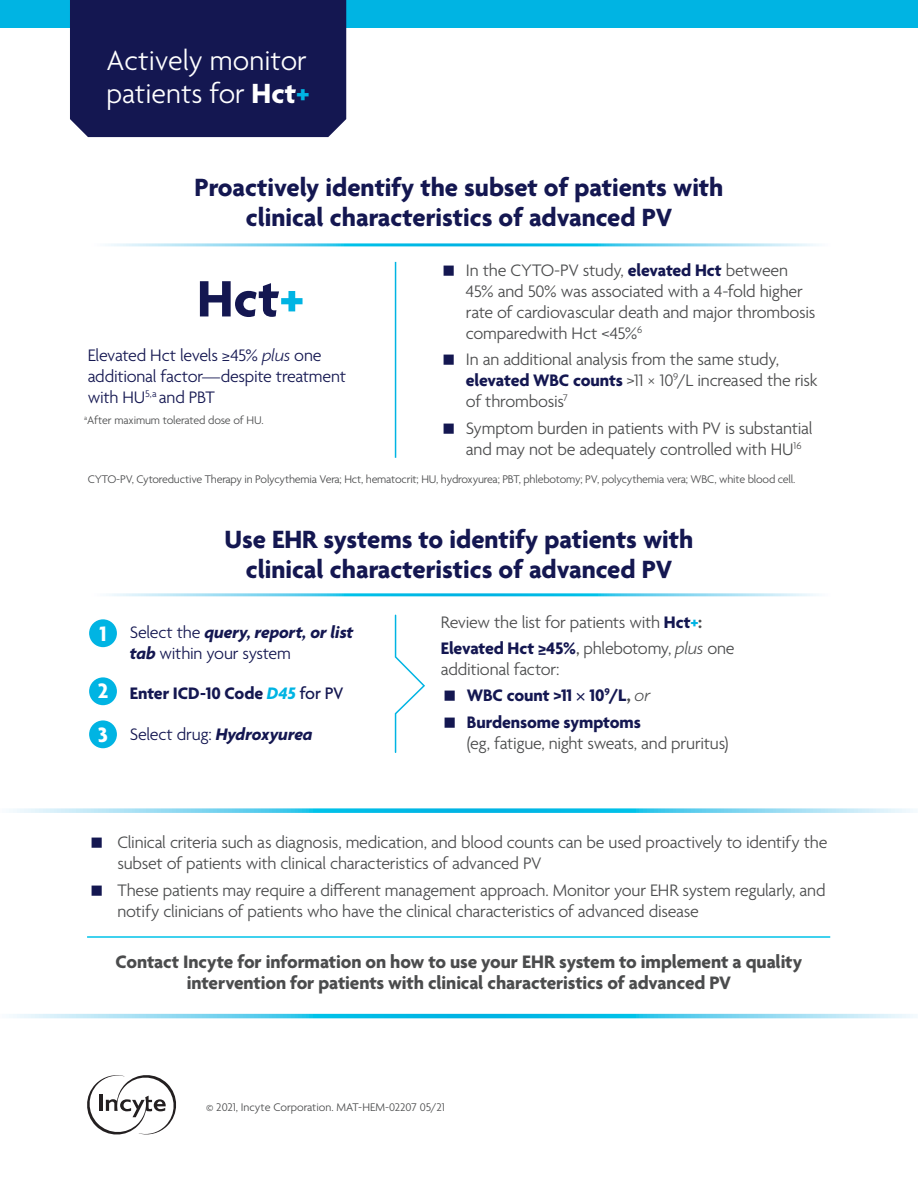
<style>
.page{position:relative;width:918px;height:1188px;background:#fff}
.page>*{position:absolute;margin:0;border:0;box-sizing:border-box;transform-origin:0 0}
.F_subhead{font:700 55.35px "Agenda";color:#141751}
.F_subhead-2{font:300 30px/33px "Agenda";color:#fff}
.F_subhead-3{font:700 27px/30px "Agenda";color:#141751;text-align:center}
.F_subhead-4{font:700 22.5px "Agenda";color:#fff}
.f_body{font:700 19.5px/21px "Agenda";letter-spacing:-.01em;color:#4b4c4d;text-align:center}
.f_body-2{font:300 18px/21px "Agenda";letter-spacing:-.015em;color:#4b4c4d}
.f_body-3{font:300 18px/21px "Agenda";letter-spacing:-.015em;color:#141751}
.f_body-4{font:700 18px "Agenda";letter-spacing:-.005em;color:#141751}
.f_footnotes{font:300 12px "Agenda";letter-spacing:-.015em;color:#4b4c4d}
.s1{font-weight:700}
.s2{font-weight:700;color:#00b4e3}
.s3{font-weight:700;color:#141751}
.s4{color:#00b4e3}
.s5{font-style:italic}
.s6{font-weight:500}
.s7{color:#4b4c4d}
.s8{font-weight:300;font-style:italic;color:#4b4c4d}
.s9{font-weight:700;font-style:italic}
.s10{font-style:italic;color:#00b4e3}
</style>
<div class="page">
<div style="left:0;top:0;width:918px;height:27px;background:#00b4e3"></div>
<div style="left:70px;top:0;width:276px;height:137px;background:#141751"></div>
<svg style="left:87px;top:1075px;width:89px;height:60px"></svg>
<div style="left:88px;top:618px;width:30px;height:30px;background:#00b4e3;border-radius:50%"></div>
<div style="left:87px;top:617px;width:32px;height:32px;border:2px solid #fff;border-radius:50%"></div>
<div style="left:88px;top:676px;width:30px;height:30px;background:#00b4e3;border-radius:50%"></div>
<div style="left:87px;top:676px;width:32px;height:31px;border:2px solid #fff;border-radius:50%"></div>
<div style="left:88px;top:720px;width:30px;height:29px;background:#00b4e3;border-radius:50%"></div>
<div style="left:87px;top:719px;width:32px;height:31px;border:2px solid #fff;border-radius:50%"></div>
<svg style="left:394px;top:614px;width:31px;height:139px"></svg>
<hr style="left:395px;top:262px;width:1px;height:196px;background:#00b4e3">
<svg style="left:9px;top:808px;width:908px;height:5px;background:#6fd4ef"></svg>
<svg style="left:9px;top:1014px;width:908px;height:4px;background:#5fd0ee"></svg>
<hr style="left:87px;top:936px;width:743px;height:2px;background:#00c3e9">
<p class="F_subhead-2" style="left:106px;top:46px;width:205px">Actively monitor patients for <span class="s1">Hct</span><span class="s2">+</span></p>
<p class="F_subhead-3" style="left:195px;top:174px;width:530px">Proactively identify the subset of patients with clinical characteristics of advanced PV</p>
<p class="f_body-2" style="left:466px;top:261px;width:351px">In the CYTO-PV study, <span class="s3">elevated Hct</span> between 45% and 50% was associated with a 4-fold higher rate of cardiovascular death and major thrombosis comparedwith Hct &lt;45%<sup>6</sup></p>
<p class="f_body-2" style="left:466px;top:350px;width:353px">In an additional analysis from the same study, <span class="s3">elevated WBC counts</span> &gt;11 × 10<sup>9</sup>/L increased the risk of thrombosis<sup>7</sup></p>
<p class="f_body-2" style="left:466px;top:419px;width:348px">Symptom burden in patients with PV is substantial and may not be adequately controlled with HU<sup>16</sup></p>
<p class="F_subhead" style="left:197px;top:269px;width:109px">Hct<span class="s4">+</span></p>
<p class="f_body-3" style="left:88px;top:346px;width:260px">Elevated Hct levels ≥45% <span class="s5">plus</span> one additional factor—despite treatment with HU<sup>5,a</sup> and PBT</p>
<p class="f_footnotes" style="left:84px;top:413px;width:181px"><sup>a</sup>After maximum tolerated dose of HU.</p>
<p class="f_footnotes" style="left:88px;top:473px;width:709px">CYTO-PV, Cytoreductive Therapy in Polycythemia Vera; Hct, hematocrit; HU, hydroxyurea; PBT, phlebotomy; PV, polycythemia vera; WBC, white blood cell.</p>
<p class="F_subhead-4" style="left:100px;top:621px;width:8px">1</p>
<p class="F_subhead-4" style="left:98px;top:679px;width:12px">2</p>
<p class="F_subhead-4" style="left:98px;top:722px;width:12px">3</p>
<p class="F_subhead-3" style="left:225px;top:526px;width:470px">Use EHR systems to identify patients with clinical characteristics of advanced PV</p>
<p class="f_body-2" style="left:441px;top:612px;width:263px">Review the list for patients with <span class="s3">Hct</span><span class="s2">+</span><span class="s1">:</span></p>
<p class="f_body-2" style="left:441px;top:639px;width:295px"><span class="s3">Elevated Hct ≥45%</span><span class="s6">,</span> phlebotomy, <span class="s5">plus</span> one additional factor:</p>
<p class="f_body-4" style="left:467px;top:686px;width:185px">WBC count &gt;11 10<sup>9</sup>/L<span class="s7">,</span> <span class="s8">or</span></p>
<p class="f_body-2" style="left:467px;top:713px;width:263px"><span class="s3">Burdensome symptoms<br></span>(eg, fatigue, night sweats, and pruritus)</p>
<p class="f_body-3" style="left:130px;top:623px;width:225px">Select the <span class="s9">query, report, or list tab</span> within your system</p>
<p class="f_body-4" style="left:130px;top:684px;width:215px">Enter ICD-10 Code <span class="s10">D45</span> <span class="s6">for PV</span></p>
<p class="f_body-3" style="left:130px;top:725px;width:184px">Select drug: <span class="s9">Hydroxyurea</span></p>
<p class="f_body-2" style="left:117px;top:832px;width:711px">Clinical criteria such as diagnosis, medication, and blood counts can be used proactively to identify the subset of patients with clinical characteristics of advanced PV</p>
<p class="f_body-2" style="left:117px;top:881px;width:710px">These patients may require a different management approach. Monitor your EHR system regularly, and notify clinicians of patients who have the clinical characteristics of advanced disease</p>
<p class="f_body" style="left:116px;top:953px;width:688px">Contact Incyte for information on how to use your EHR system to implement a quality intervention for patients with clinical characteristics of advanced PV</p>
<p class="f_footnotes" style="left:206px;top:1100px;width:240px">© 2021, Incyte Corporation. MAT-HEM-02207 05/21</p>
</div>
